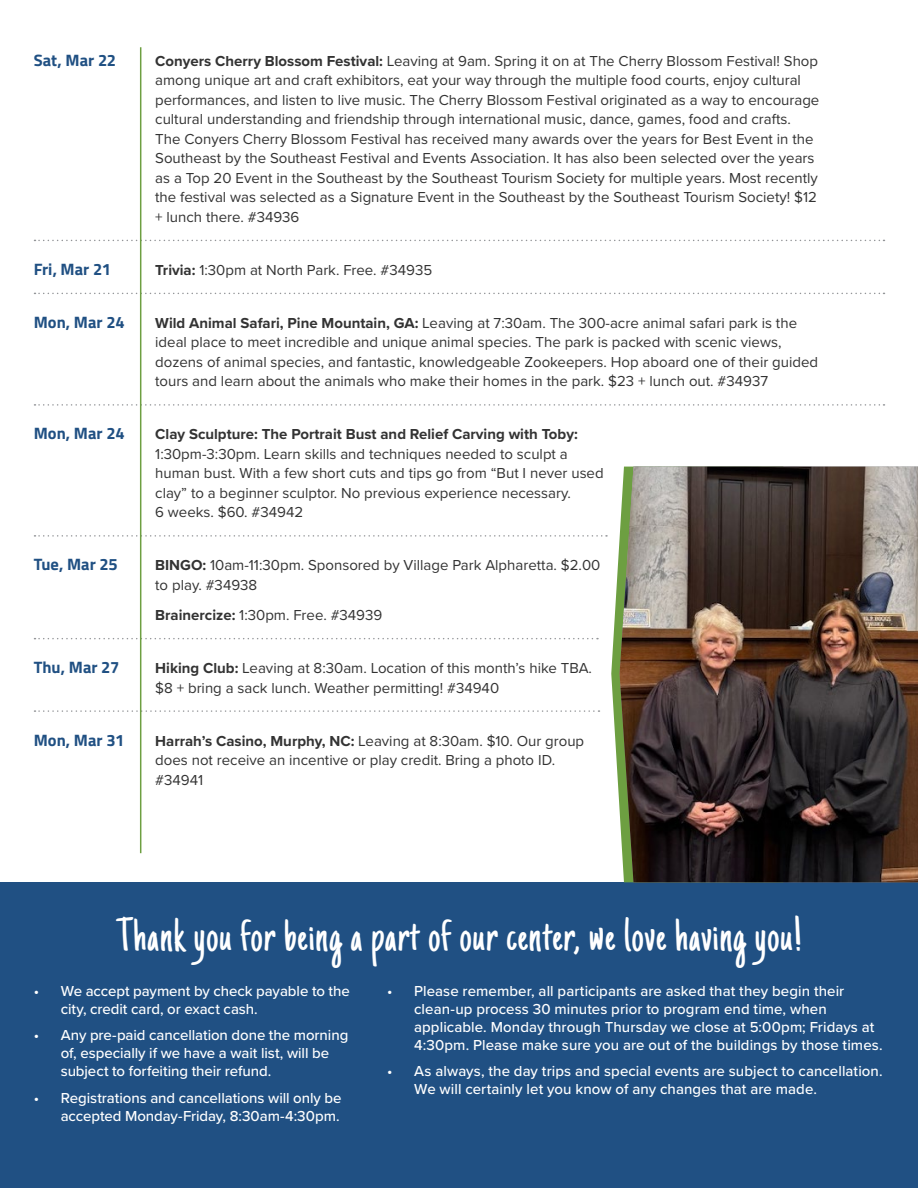
<style>
.page{position:relative;width:918px;height:1188px;background:#fff}
.page>*{position:absolute;margin:0;border:0;box-sizing:border-box;transform-origin:0 0}
.t1{font:48px "Just Another Hand";letter-spacing:.02em;color:#fff}
.t2{font:700 16.5px "Titillium Web";color:#205083}
.t3{font:15px/19.5px "Proxima Nova";color:#333}
.t4{font:500 15px/18px "Proxima Nova";letter-spacing:.005em;color:#fff}
.t5{font:700 15px "Proxima Nova";color:#333}
.s1{font-weight:700}
</style>
<div class="page">
<svg style="left:34px;top:240px;width:851px;height:1px"></svg>
<svg style="left:34px;top:293px;width:851px;height:1px"></svg>
<svg style="left:34px;top:404px;width:851px;height:2px"></svg>
<svg style="left:34px;top:535px;width:573px;height:2px"></svg>
<svg style="left:34px;top:638px;width:564px;height:1px"></svg>
<svg style="left:34px;top:710px;width:565px;height:2px"></svg>
<hr style="left:140px;top:47px;width:1px;height:806px;background:#6d9f41">
<div style="left:0;top:882px;width:918px;height:306px;background:#205083"></div>
<svg style="left:611px;top:532px;width:9px;height:284px"></svg>
<img style="left:620px;top:467px;width:298px;height:415px">
<p class="t2" style="left:34px;top:48px;width:84px">Sat, Mar 22</p>
<p class="t3" style="left:155px;top:51px;width:666px"><span class="s1">Conyers Cherry Blossom Festival:</span> Leaving at 9am. Spring it on at The Cherry Blossom Festival! Shop among unique art and craft exhibitors, eat your way through the multiple food courts, enjoy cultural performances, and listen to live music. The Cherry Blossom Festival originated as a way to encourage cultural understanding and friendship through international music, dance, games, food and crafts.<br>The Conyers Cherry Blossom Festival has received many awards over the years for Best Event in the Southeast by the Southeast Festival and Events Association. It has also been selected over the years as a Top 20 Event in the Southeast by the Southeast Tourism Society for multiple years. Most recently the festival was selected as a Signature Event in the Southeast by the Southeast Tourism Society! $12 + lunch there. #34936</p>
<p class="t2" style="left:34px;top:257px;width:79px">Fri, Mar 21</p>
<p class="t3" style="left:155px;top:260px;width:279px"><span class="s1">Trivia:</span> 1:30pm at North Park. Free. #34935</p>
<p class="t2" style="left:34px;top:310px;width:92px">Mon, Mar 24</p>
<p class="t3" style="left:155px;top:312px;width:664px"><span class="s1">Wild Animal Safari, Pine Mountain, GA:</span> Leaving at 7:30am. The 300-acre animal safari park is the ideal place to meet incredible and unique animal species. The park is packed with scenic views, dozens of animal species, and fantastic, knowledgeable Zookeepers. Hop aboard one of their guided tours and learn about the animals who make their homes in the park. $23 + lunch out. #34937</p>
<p class="t2" style="left:34px;top:421px;width:92px">Mon, Mar 24</p>
<p class="t5" style="left:155px;top:423px;width:424px">Clay Sculpture: The Portrait Bust and Relief Carving with Toby:</p>
<p class="t3" style="left:155px;top:443px;width:450px">1:30pm-3:30pm. Learn skills and techniques needed to sculpt a human bust. With a few short cuts and tips go from “But I never used clay” to a beginner sculptor. No previous experience necessary.<br>6 weeks. $60. #34942</p>
<p class="t2" style="left:34px;top:552px;width:86px">Tue, Mar 25</p>
<p class="t3" style="left:155px;top:555px;width:447px"><span class="s1">BINGO:</span> 10am-11:30pm. Sponsored by Village Park Alpharetta. $2.00 to play. #34938</p>
<p class="t3" style="left:155px;top:605px;width:229px"><span class="s1">Brainercize:</span> 1:30pm. Free. #34939</p>
<p class="t2" style="left:34px;top:655px;width:87px">Thu, Mar 27</p>
<p class="t3" style="left:155px;top:658px;width:438px"><span class="s1">Hiking Club:</span> Leaving at 8:30am. Location of this month’s hike TBA. $8 + bring a sack lunch. Weather permitting! #34940</p>
<p class="t2" style="left:34px;top:727px;width:92px">Mon, Mar 31</p>
<p class="t3" style="left:155px;top:730px;width:431px"><span class="s1">Harrah’s Casino, Murphy, NC:</span> Leaving at 8:30am. $10. Our group does not receive an incentive or play credit. Bring a photo ID. #34941</p>
<h1 class="t1" style="left:117px;top:907px;width:686px">Thank you for being a part of our center, we love having you!</h1>
<p class="t4" style="left:61px;top:981px;width:291px;text-indent:-27px">• We accept payment by check payable to the city, credit card, or exact cash.</p>
<p class="t4" style="left:61px;top:1026px;width:289px;text-indent:-27px">• Any pre-paid cancellation done the morning of, especially if we have a wait list, will be subject to forfeiting their refund.</p>
<p class="t4" style="left:34px;top:1088px;width:309px;text-align:right">• Registrations and cancellations will only be accepted Monday-Friday, 8:30am-4:30pm.</p>
<p class="t4" style="left:414px;top:981px;width:470px;text-indent:-27px">• Please remember, all participants are asked that they begin their clean-up process 30 minutes prior to program end time, when applicable. Monday through Thursday we close at 5:00pm; Fridays at 4:30pm. Please make sure you are out of the buildings by those times.</p>
<p class="t4" style="left:414px;top:1062px;width:470px;text-indent:-27px">• As always, the day trips and special events are subject to cancellation.<br>We will certainly let you know of any changes that are made.</p>
</div>
